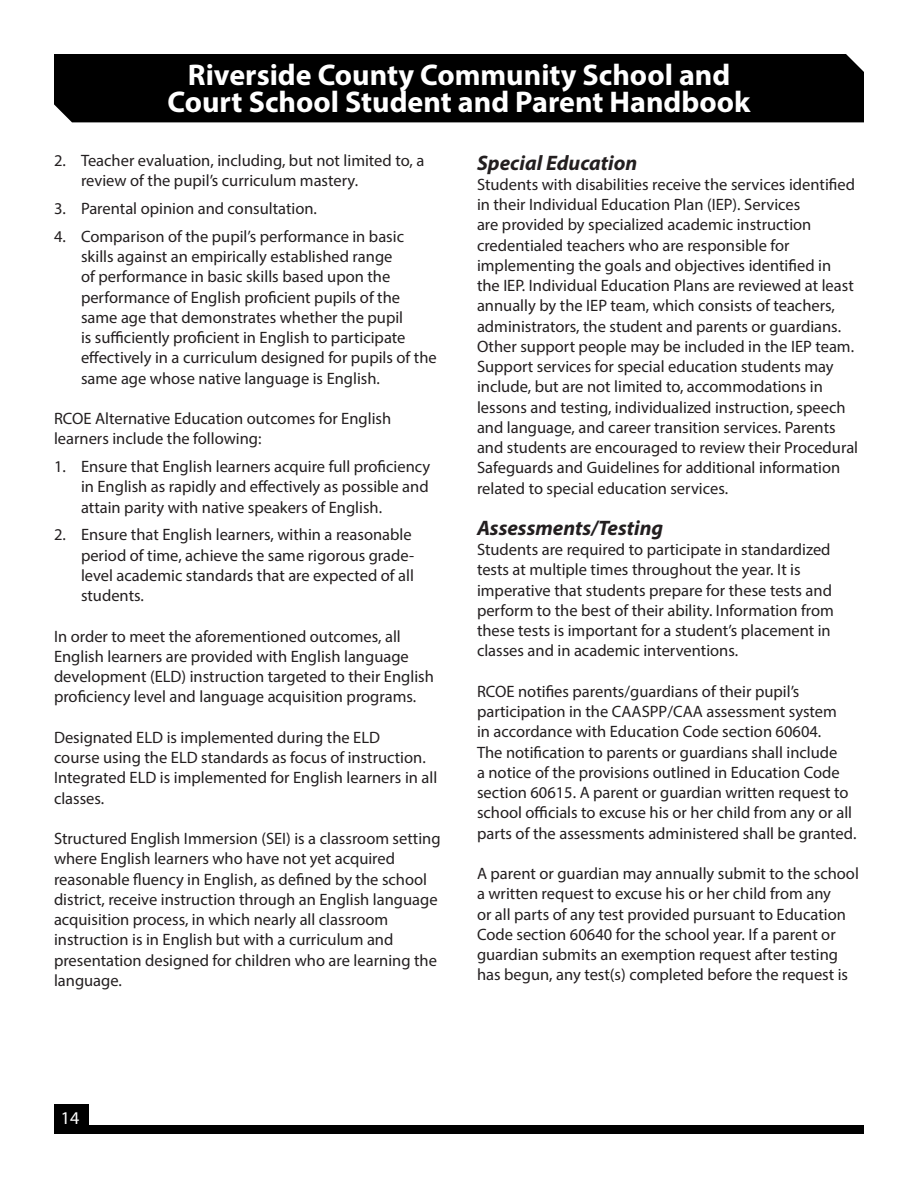
<style>
.page{position:relative;width:918px;height:1188px;background:#fff}
.page>*{position:absolute;margin:0;border:0;box-sizing:border-box;transform-origin:0 0}
.t1{font:700 30px/27px "Myriad Pro";color:#fff;text-align:center}
.t2{font:italic 700 21px "Myriad Pro";color:#231f20}
.t3{font:18px "Myriad Pro";color:#fff}
.t4{font:16.5px/20.2px "Myriad Pro";color:#231f20}
</style>
<div class="page">
<div style="left:54px;top:1125px;width:810px;height:9px;background:#000"></div>
<div style="left:54px;top:1104px;width:34px;height:30px;background:#000"></div>
<div style="left:54px;top:54px;width:810px;height:68px;background:#000"></div>
<h1 class="t1" style="left:168px;top:60px;width:584px">Riverside County Community School and<br>Court School Student and Parent Handbook</h1>
<p class="t4" style="left:81px;top:150px;width:345px;text-indent:-27px">2. Teacher evaluation, including, but not limited to, a review of the pupil’s curriculum mastery.</p>
<p class="t4" style="left:54px;top:198px;width:264px">3. Parental opinion and consultation.</p>
<p class="t4" style="left:81px;top:226px;width:357px;text-indent:-27px">4. Comparison of the pupil’s performance in basic skills against an empirically established range<br>of performance in basic skills based upon the performance of English proficient pupils of the same age that demonstrates whether the pupil<br>is sufficiently proficient in English to participate effectively in a curriculum designed for pupils of the same age whose native language is English.</p>
<p class="t4" style="left:54px;top:408px;width:339px">RCOE Alternative Education outcomes for English learners include the following:</p>
<p class="t4" style="left:81px;top:456px;width:351px;text-align:justify;text-indent:-27px">1. Ensure that English learners acquire full proficiency in English as rapidly and effectively as possible and attain parity with native speakers of English.</p>
<p class="t4" style="left:81px;top:524px;width:335px;text-indent:-27px">2. Ensure that English learners, within a reasonable period of time, achieve the same rigorous grade&shy;level academic standards that are expected of all students.</p>
<p class="t4" style="left:54px;top:626px;width:381px">In order to meet the aforementioned outcomes, all English learners are provided with English language development (ELD) instruction targeted to their English proficiency level and language acquisition programs.</p>
<p class="t4" style="left:54px;top:727px;width:385px">Designated ELD is implemented during the ELD<br>course using the ELD standards as focus of instruction.<br>Integrated ELD is implemented for English learners in all classes.</p>
<p class="t4" style="left:54px;top:828px;width:388px">Structured English Immersion (SEI) is a classroom setting where English learners who have not yet acquired reasonable fluency in English, as defined by the school district, receive instruction through an English language acquisition process, in which nearly all classroom instruction is in English but with a curriculum and presentation designed for children who are learning the language.</p>
<p class="t2" style="left:477px;top:149px;width:162px">Special Education</p>
<p class="t4" style="left:477px;top:174px;width:383px">Students with disabilities receive the services identified in their Individual Education Plan (IEP). Services<br>are provided by specialized academic instruction credentialed teachers who are responsible for implementing the goals and objectives identified in the IEP. Individual Education Plans are reviewed at least annually by the IEP team, which consists of teachers, administrators, the student and parents or guardians.<br>Other support people may be included in the IEP team.<br>Support services for special education students may include, but are not limited to, accommodations in lessons and testing, individualized instruction, speech and language, and career transition services. Parents and students are encouraged to review their Procedural Safeguards and Guidelines for additional information related to special education services.</p>
<p class="t2" style="left:477px;top:514px;width:188px">Assessments/Testing</p>
<p class="t4" style="left:477px;top:539px;width:358px">Students are required to participate in standardized tests at multiple times throughout the year. It is imperative that students prepare for these tests and perform to the best of their ability. Information from these tests is important for a student’s placement in classes and in academic interventions.</p>
<p class="t4" style="left:477px;top:681px;width:381px">RCOE notifies parents/guardians of their pupil’s participation in the CAASPP/CAA assessment system<br>in accordance with Education Code section 60604.<br>The notification to parents or guardians shall include<br>a notice of the provisions outlined in Education Code section 60615. A parent or guardian written request to school officials to excuse his or her child from any or all parts of the assessments administered shall be granted.</p>
<p class="t4" style="left:477px;top:863px;width:383px">A parent or guardian may annually submit to the school a written request to excuse his or her child from any<br>or all parts of any test provided pursuant to Education Code section 60640 for the school year. If a parent or guardian submits an exemption request after testing has begun, any test(s) completed before the request is</p>
<p class="t3" style="left:61px;top:1107px;width:20px">14</p>
</div>
